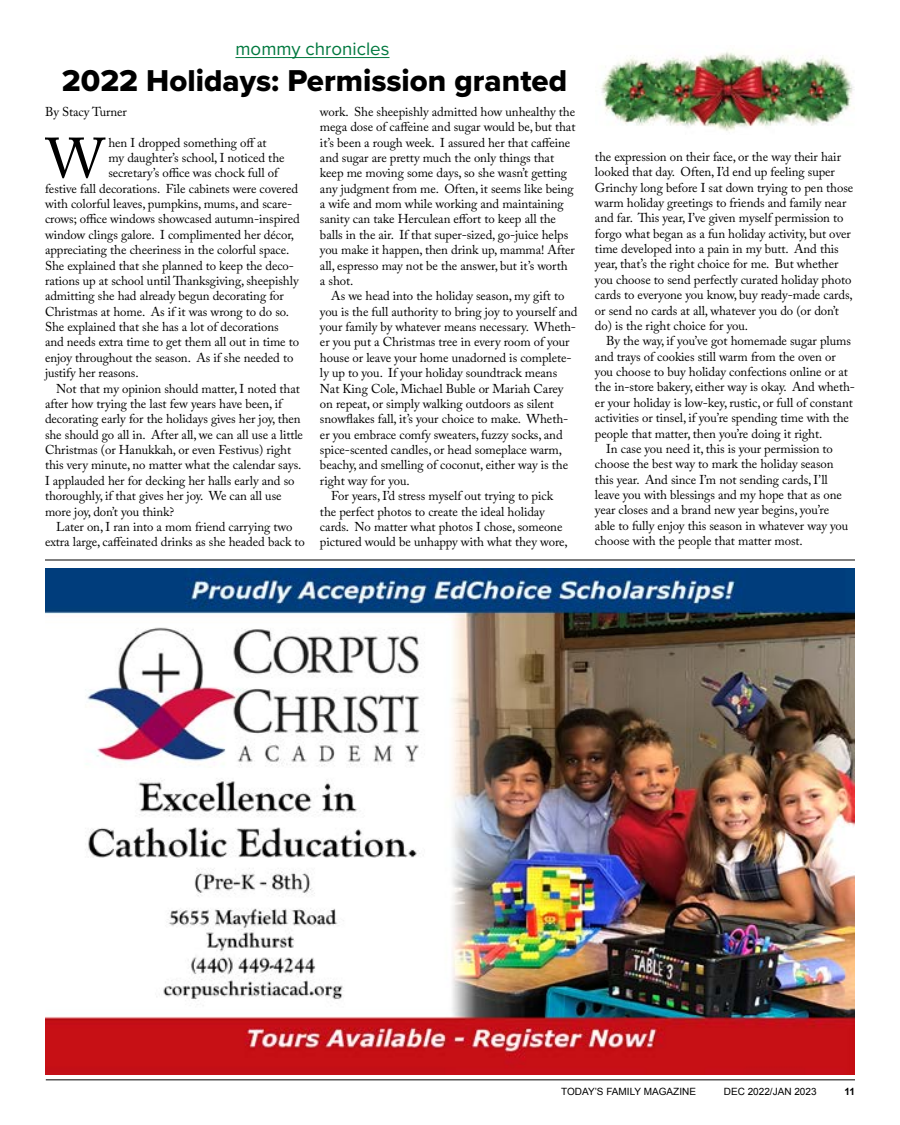
<style>
.page{position:relative;width:900px;height:1125px;background:#fff}
.page>*{position:absolute;margin:0;border:0;box-sizing:border-box;transform-origin:0 0}
.t1{font:56px "Adobe Caslon Pro";color:#000}
.t2{font:31.25px "Proxima Nova Extrabld";color:#000}
.t3{font:18.75px "Proxima Nova";color:#00793f}
.t4{font:12.75px/15.4px "Adobe Caslon Pro";letter-spacing:-.005em;color:#000}
.t5{font:10px "Arial";color:#000}
.t6{font:700 10px "Arial";color:#000}
</style>
<div class="page">
<hr style="left:45px;top:560px;width:810px;height:1px;background:#000">
<hr style="left:46px;top:1080px;width:809px;height:1px;background:#000">
<hr style="left:235px;top:57px;width:155px;height:1px;background:#00793f">
<img style="left:600px;top:51px;width:254px;height:80px">
<img style="left:45px;top:568px;width:810px;height:507px">
<h3 class="t3" style="left:235px;top:34px;width:156px">mommy chronicles</h3>
<h2 class="t2" style="left:62px;top:57px;width:507px">2022 Holidays: Permission granted</h2>
<p class="t4" style="left:45px;top:104px;width:83px">By Stacy Turner</p>
<h1 class="t1" style="left:46px;top:125px;width:60px">W</h1>
<p class="t4" style="left:108px;top:134px;width:160px">hen I dropped something off at</p>
<p class="t4" style="left:108px;top:150px;width:178px">my daughter’s school, I noticed the</p>
<p class="t4" style="left:108px;top:165px;width:171px">secretary’s office was chock full of</p>
<p class="t4" style="left:45px;top:181px;width:255px">festive fall decorations. File cabinets were covered</p>
<p class="t4" style="left:45px;top:196px;width:249px">with colorful leaves, pumpkins, mums, and scare-</p>
<p class="t4" style="left:45px;top:211px;width:256px">crows; office windows showcased autumn-inspired</p>
<p class="t4" style="left:45px;top:227px;width:251px">window clings galore. I complimented her décor,</p>
<p class="t4" style="left:45px;top:242px;width:246px">appreciating the cheeriness in the colorful space.</p>
<p class="t4" style="left:45px;top:257px;width:251px">She explained that she planned to keep the deco-</p>
<p class="t4" style="left:45px;top:273px;width:255px">rations up at school until Thanksgiving, sheepishly</p>
<p class="t4" style="left:45px;top:288px;width:240px">admitting she had already begun decorating for</p>
<p class="t4" style="left:45px;top:304px;width:246px">Christmas at home. As if it was wrong to do so.</p>
<p class="t4" style="left:45px;top:319px;width:235px">She explained that she has a lot of decorations</p>
<p class="t4" style="left:45px;top:334px;width:256px">and needs extra time to get them all out in time to</p>
<p class="t4" style="left:45px;top:350px;width:250px">enjoy throughout the season. As if she needed to</p>
<p class="t4" style="left:45px;top:365px;width:95px">justify her reasons.</p>
<p class="t4" style="left:56px;top:380px;width:245px">Not that my opinion should matter, I noted that</p>
<p class="t4" style="left:45px;top:396px;width:239px">after how trying the last few years have been, if</p>
<p class="t4" style="left:45px;top:411px;width:257px">decorating early for the holidays gives her joy, then</p>
<p class="t4" style="left:45px;top:427px;width:260px">she should go all in. After all, we can all use a little</p>
<p class="t4" style="left:45px;top:442px;width:248px">Christmas (or Hanukkah, or even Festivus) right</p>
<p class="t4" style="left:45px;top:457px;width:258px">this very minute, no matter what the calendar says.</p>
<p class="t4" style="left:45px;top:473px;width:251px">I applauded her for decking her halls early and so</p>
<p class="t4" style="left:45px;top:488px;width:238px">thoroughly, if that gives her joy. We can all use</p>
<p class="t4" style="left:45px;top:503px;width:131px">more joy, don’t you think?</p>
<p class="t4" style="left:56px;top:519px;width:238px">Later on, I ran into a mom friend carrying two</p>
<p class="t4" style="left:45px;top:534px;width:261px">extra large, caffeinated drinks as she headed back to</p>
<p class="t4" style="left:320px;top:104px;width:257px">work. She sheepishly admitted how unhealthy the mega dose of caffeine and sugar would be, but that it’s been a rough week. I assured her that caffeine and sugar are pretty much the only things that keep me moving some days, so she wasn’t getting any judgment from me. Often, it seems like being a wife and mom while working and maintaining sanity can take Herculean effort to keep all the balls in the air. If that super-sized, go-juice helps you make it happen, then drink up, mamma! After all, espresso may not be the answer, but it’s worth a shot.</p>
<p class="t4" style="left:331px;top:288px;width:235px">As we head into the holiday season, my gift to</p>
<p class="t4" style="left:320px;top:304px;width:259px">you is the full authority to bring joy to yourself and</p>
<p class="t4" style="left:320px;top:319px;width:258px">your family by whatever means necessary. Wheth-</p>
<p class="t4" style="left:320px;top:334px;width:251px">er you put a Christmas tree in every room of your</p>
<p class="t4" style="left:320px;top:350px;width:253px">house or leave your home unadorned is complete-</p>
<p class="t4" style="left:320px;top:365px;width:239px">ly up to you. If your holiday soundtrack means</p>
<p class="t4" style="left:320px;top:380px;width:245px">Nat King Cole, Michael Buble or Mariah Carey</p>
<p class="t4" style="left:320px;top:396px;width:236px">on repeat, or simply walking outdoors as silent</p>
<p class="t4" style="left:320px;top:411px;width:250px">snowflakes fall, it’s your choice to make. Wheth-</p>
<p class="t4" style="left:320px;top:427px;width:244px">er you embrace comfy sweaters, fuzzy socks, and</p>
<p class="t4" style="left:320px;top:442px;width:243px">spice-scented candles, or head someplace warm,</p>
<p class="t4" style="left:320px;top:457px;width:250px">beachy, and smelling of coconut, either way is the</p>
<p class="t4" style="left:320px;top:473px;width:91px">right way for you.</p>
<p class="t4" style="left:331px;top:488px;width:223px">For years, I’d stress myself out trying to pick</p>
<p class="t4" style="left:320px;top:503px;width:226px">the perfect photos to create the ideal holiday</p>
<p class="t4" style="left:320px;top:519px;width:244px">cards. No matter what photos I chose, someone</p>
<p class="t4" style="left:320px;top:534px;width:249px">pictured would be unhappy with what they wore,</p>
<p class="t4" style="left:595px;top:149px;width:260px">the expression on their face, or the way their hair looked that day. Often, I’d end up feeling super Grinchy long before I sat down trying to pen those warm holiday greetings to friends and family near and far. This year, I’ve given myself permission to forgo what began as a fun holiday activity, but over time developed into a pain in my butt. And this year, that’s the right choice for me. But whether you choose to send perfectly curated holiday photo cards to everyone you know, buy ready-made cards, or send no cards at all, whatever you do (or don’t do) is the right choice for you.</p>
<p class="t4" style="left:606px;top:333px;width:246px">By the way, if you’ve got homemade sugar plums</p>
<p class="t4" style="left:595px;top:349px;width:242px">and trays of cookies still warm from the oven or</p>
<p class="t4" style="left:595px;top:364px;width:255px">you choose to buy holiday confections online or at</p>
<p class="t4" style="left:595px;top:379px;width:262px">the in-store bakery, either way is okay. And wheth-</p>
<p class="t4" style="left:595px;top:395px;width:259px">er your holiday is low-key, rustic, or full of constant</p>
<p class="t4" style="left:595px;top:410px;width:256px">activities or tinsel, if you’re spending time with the</p>
<p class="t4" style="left:595px;top:425px;width:229px">people that matter, then you’re doing it right.</p>
<p class="t4" style="left:606px;top:441px;width:228px">In case you need it, this is your permission to</p>
<p class="t4" style="left:595px;top:456px;width:240px">choose the best way to mark the holiday season</p>
<p class="t4" style="left:595px;top:472px;width:234px">this year. And since I’m not sending cards, I’ll</p>
<p class="t4" style="left:595px;top:487px;width:249px">leave you with blessings and my hope that as one</p>
<p class="t4" style="left:595px;top:502px;width:236px">year closes and a brand new year begins, you’re</p>
<p class="t4" style="left:595px;top:518px;width:255px">able to fully enjoy this season in whatever way you</p>
<p class="t4" style="left:595px;top:533px;width:209px">choose with the people that matter most.</p>
<p class="t5" style="left:561px;top:1085px;width:136px">TODAY’S FAMILY MAGAZINE</p>
<p class="t5" style="left:724px;top:1085px;width:94px">DEC 2022/JAN 2023</p>
<p class="t6" style="left:844px;top:1085px;width:12px">11</p>
</div>
